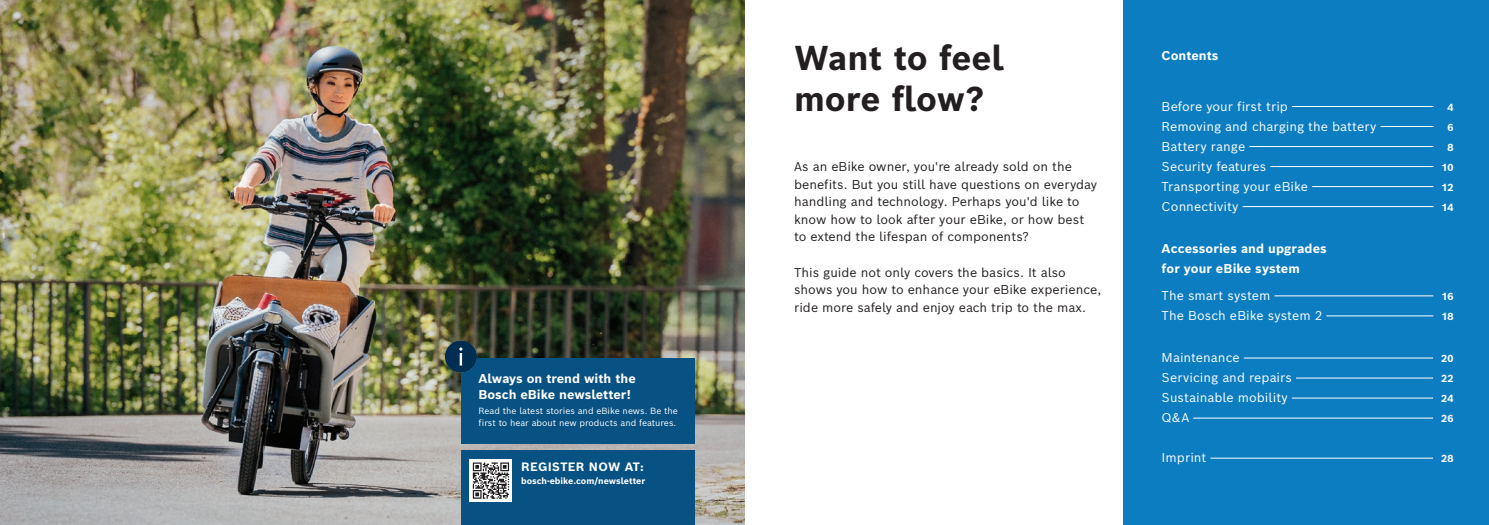
<style>
.page{position:relative;width:1489px;height:525px;background:#fff}
.page>*{position:absolute;margin:0;border:0;box-sizing:border-box;transform-origin:0 0}
.t1{font:700 33.75px/41.2px "Bosch Sans";color:#231f20}
.t2{font:12.5px/17.5px "Bosch Sans";color:#231f20}
.t3{font:12.5px "Bosch Sans";letter-spacing:.005em;color:#fff}
.t4{font:700 12.5px/20px "Bosch Sans";color:#fff}
.t5{font:700 11.88px "Bosch Sans";letter-spacing:.025em;color:#fff}
.t6{font:700 10px "Bosch Sans";letter-spacing:.01em;color:#fff}
.t7{font:8.75px/11.9px "Bosch Sans";color:#fff}
.t8{font:700 8.75px "Bosch Sans";color:#fff}
</style>
<div class="page">
<img style="left:0;top:0;width:744px;height:524px">
<div style="left:1123px;top:0;width:365px;height:524px;background:#0d7dc2"></div>
<hr style="left:1291px;top:106px;width:142px;height:1px;background:#fff">
<hr style="left:1380px;top:126px;width:53px;height:1px;background:#fff">
<hr style="left:1249px;top:146px;width:184px;height:1px;background:#fff">
<hr style="left:1270px;top:166px;width:163px;height:1px;background:#fff">
<hr style="left:1311px;top:186px;width:122px;height:1px;background:#fff">
<hr style="left:1242px;top:206px;width:191px;height:1px;background:#fff">
<hr style="left:1274px;top:295px;width:159px;height:1px;background:#fff">
<hr style="left:1326px;top:315px;width:107px;height:1px;background:#fff">
<hr style="left:1243px;top:357px;width:189px;height:1px;background:#fff">
<hr style="left:1295px;top:377px;width:137px;height:1px;background:#fff">
<hr style="left:1291px;top:397px;width:141px;height:1px;background:#fff">
<hr style="left:1193px;top:417px;width:239px;height:1px;background:#fff">
<hr style="left:1210px;top:457px;width:222px;height:1px;background:#fff">
<div style="left:461px;top:450px;width:233px;height:74px;background:#085283"></div>
<div style="left:461px;top:358px;width:233px;height:85px;background:#085283"></div>
<svg style="left:445px;top:340px;width:32px;height:32px"></svg>
<svg style="left:469px;top:459px;width:43px;height:42px"></svg>
<svg style="left:473px;top:462px;width:36px;height:36px"></svg>
<p class="t4" style="left:478px;top:369px;width:159px;line-height:16.2px">Always on trend with the<br>Bosch eBike newsletter!</p>
<p class="t7" style="left:478px;top:404px;width:201px">Read the latest stories and eBike news. Be the first to hear about new products and features.</p>
<p class="t5" style="left:521px;top:458px;width:124px">REGISTER NOW AT:</p>
<p class="t8" style="left:521px;top:475px;width:126px">bosch-ebike.com/newsletter</p>
<h1 class="t1" style="left:794px;top:36px;width:211px">Want to feel more flow?</h1>
<p class="t2" style="left:794px;top:157px;width:304px">As an eBike owner, you're already sold on the benefits. But you still have questions on everyday handling and technology. Perhaps you'd like to know how to look after your eBike, or how best to extend the lifespan of components?</p>
<p class="t2" style="left:794px;top:262px;width:308px">This guide not only covers the basics. It also shows you how to enhance your eBike experience, ride more safely and enjoy each trip to the max.</p>
<p class="t4" style="left:1161px;top:45px;width:58px">Contents</p>
<p class="t3" style="left:1161px;top:98px;width:128px">Before your first trip</p>
<p class="t6" style="left:1447px;top:100px;width:8px">4</p>
<p class="t3" style="left:1161px;top:118px;width:216px">Removing and charging the battery</p>
<p class="t6" style="left:1447px;top:120px;width:8px">6</p>
<p class="t3" style="left:1161px;top:138px;width:85px">Battery range</p>
<p class="t6" style="left:1447px;top:140px;width:8px">8</p>
<p class="t3" style="left:1161px;top:158px;width:106px">Security features</p>
<p class="t6" style="left:1441px;top:160px;width:14px">10</p>
<p class="t3" style="left:1161px;top:178px;width:148px">Transporting your eBike</p>
<p class="t6" style="left:1441px;top:180px;width:14px">12</p>
<p class="t3" style="left:1161px;top:198px;width:78px">Connectivity</p>
<p class="t6" style="left:1441px;top:200px;width:14px">14</p>
<p class="t4" style="left:1161px;top:238px;width:167px">Accessories and upgrades for your eBike system</p>
<p class="t3" style="left:1161px;top:287px;width:110px">The smart system</p>
<p class="t6" style="left:1441px;top:289px;width:14px">16</p>
<p class="t3" style="left:1161px;top:307px;width:162px">The Bosch eBike system 2</p>
<p class="t6" style="left:1441px;top:309px;width:14px">18</p>
<p class="t3" style="left:1161px;top:349px;width:80px">Maintenance</p>
<p class="t6" style="left:1440px;top:351px;width:14px">20</p>
<p class="t3" style="left:1161px;top:369px;width:132px">Servicing and repairs</p>
<p class="t6" style="left:1440px;top:371px;width:14px">22</p>
<p class="t3" style="left:1161px;top:389px;width:128px">Sustainable mobility</p>
<p class="t6" style="left:1440px;top:391px;width:14px">24</p>
<p class="t3" style="left:1161px;top:409px;width:29px">Q&amp;A</p>
<p class="t6" style="left:1440px;top:411px;width:14px">26</p>
<p class="t3" style="left:1161px;top:449px;width:46px">Imprint</p>
<p class="t6" style="left:1440px;top:451px;width:14px">28</p>
</div>
